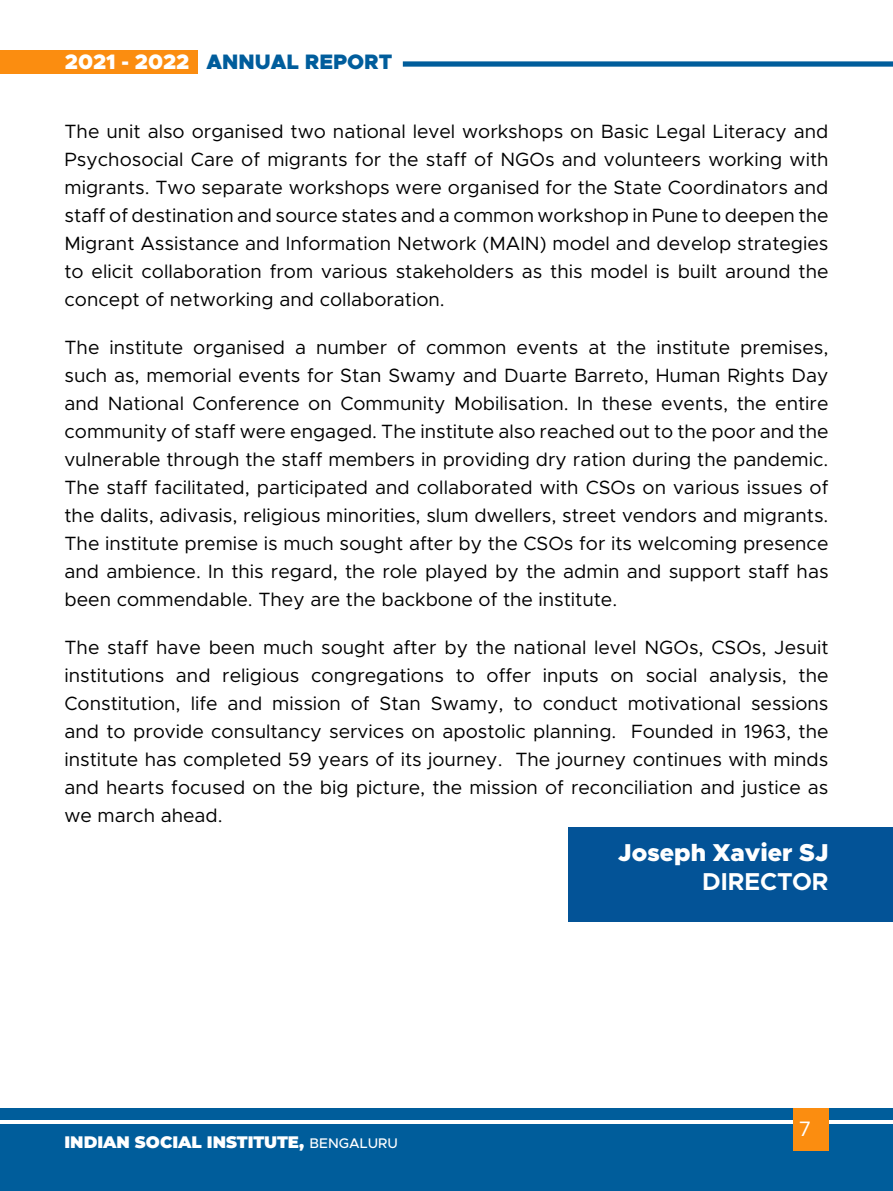
<style>
.page{position:relative;width:893px;height:1191px;background:#fff}
.page>*{position:absolute;margin:0;border:0;box-sizing:border-box;transform-origin:0 0}
.t1{font:900 24.5px "Metropolis";color:#fff}
.t2{font:700 24.5px "Metropolis";color:#fff}
.t3{font:900 21px "Metropolis";color:#005d9c}
.t4{font:21px "Metropolis";color:#fff}
.t5{font:19.25px/28px "Metropolis";color:#000;text-align:justify}
.t6{font:900 16.62px "Montserrat";color:#fff}
.s1{color:#fff}
.s2{font-family:"Metropolis";font-weight:500;font-size:14px}
</style>
<div class="page">
<div style="left:0;top:1108px;width:893px;height:83px;background:#005d9b"></div>
<hr style="left:0;top:1120px;width:893px;height:4px;background:#fff">
<div style="left:793px;top:1108px;width:35px;height:42px;background:#fb8d10"></div>
<div style="left:403px;top:61px;width:490px;height:6px;background:#005d9b"></div>
<div style="left:0;top:50px;width:198px;height:23px;background:#fb8d10"></div>
<div style="left:569px;top:827px;width:324px;height:94px;background:#035397"></div>
<p class="t3" style="left:65px;top:48px;width:329px"><span class="s1">2021 - 2022</span> ANNUAL REPORT</p>
<p class="t5" style="left:64px;top:117px;width:766px">The unit also organised two national level workshops on Basic Legal Literacy and Psychosocial Care of migrants for the staff of NGOs and volunteers working with migrants. Two separate workshops were organised for the State Coordinators and staff of destination and source states and a common workshop in Pune to deepen the Migrant Assistance and Information Network (MAIN) model and develop strategies to elicit collaboration from various stakeholders as this model is built around the concept of networking and collaboration.</p>
<p class="t5" style="left:64px;top:333px;width:766px">The institute organised a number of common events at the institute premises, such as, memorial events for Stan Swamy and Duarte Barreto, Human Rights Day and National Conference on Community Mobilisation. In these events, the entire community of staff were engaged. The institute also reached out to the poor and the vulnerable through the staff members in providing dry ration during the pandemic.<br>The staff facilitated, participated and collaborated with CSOs on various issues of the dalits, adivasis, religious minorities, slum dwellers, street vendors and migrants.<br>The institute premise is much sought after by the CSOs for its welcoming presence and ambience. In this regard, the role played by the admin and support staff has been commendable. They are the backbone of the institute.</p>
<p class="t5" style="left:64px;top:633px;width:766px">The staff have been much sought after by the national level NGOs, CSOs, Jesuit institutions and religious congregations to offer inputs on social analysis, the Constitution, life and mission of Stan Swamy, to conduct motivational sessions and to provide consultancy services on apostolic planning. Founded in 1963, the institute has completed 59 years of its journey. The journey continues with minds and hearts focused on the big picture, the mission of reconciliation and justice as we march ahead.</p>
<p class="t1" style="left:618px;top:836px;width:212px">Joseph Xavier SJ</p>
<p class="t2" style="left:702px;top:866px;width:128px">DIRECTOR</p>
<p class="t6" style="left:64px;top:1130px;width:335px">INDIAN SOCIAL INSTITUTE, <span class="s2">BENGALURU</span></p>
<p class="t4" style="left:799px;top:1115px;width:14px">7</p>
</div>
